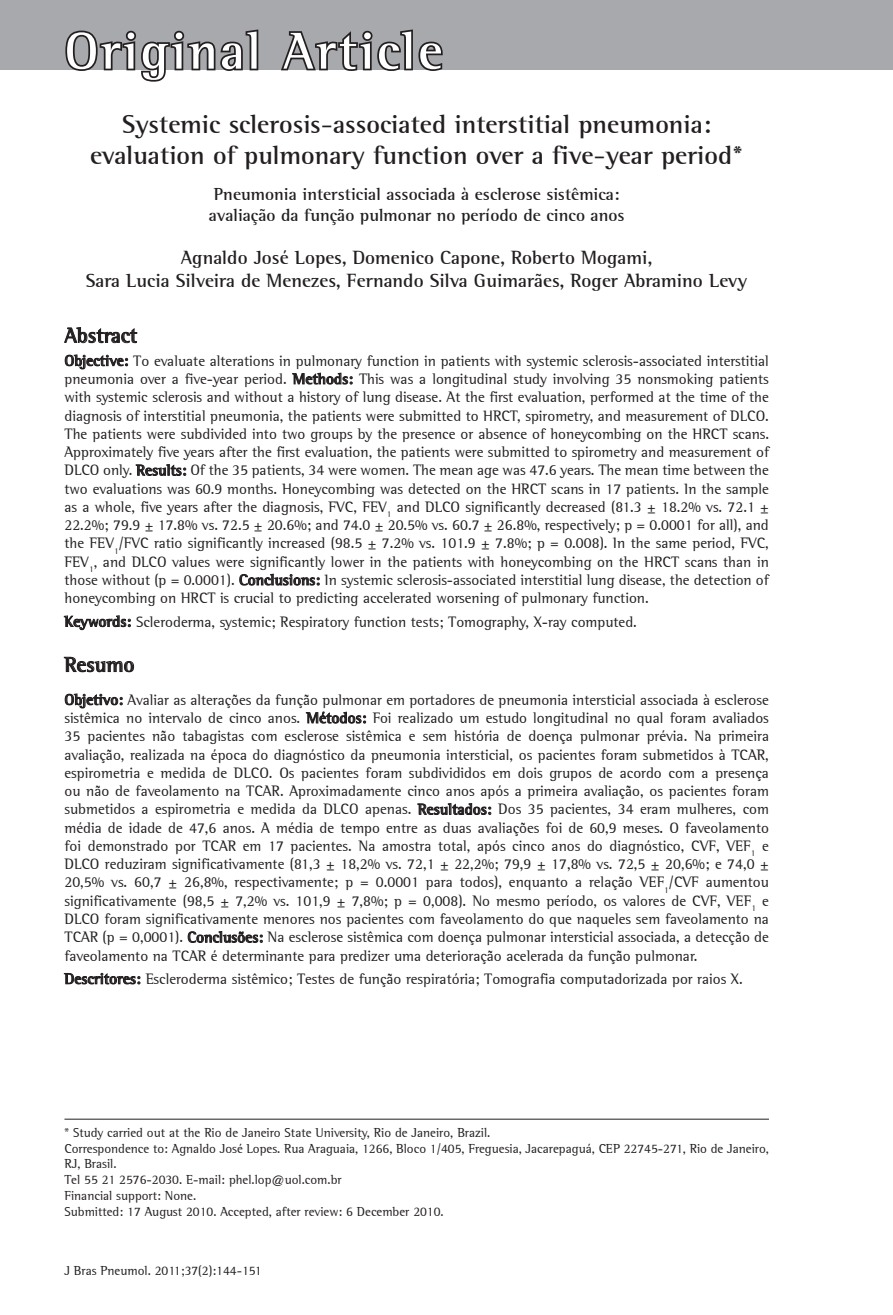
<style>
.page{position:relative;width:893px;height:1315px;background:#fff}
.page>*{position:absolute;margin:0;border:0;box-sizing:border-box;transform-origin:0 0}
.capítulo{font:700 52.5px "Libre Semi Serif S Si";letter-spacing:.05em;color:#fff}
.Título___1o_idioma{font:700 26.25px/31.5px "Libre Semi Serif S Si";color:#231f20;text-align:center}
.Resumo___título{font:700 21px "Libre Semi Serif S Si";color:#231f20}
.Sub_título___1o_níve{font:700 21px "Libre Semi Serif S Si";color:#231f20}
.Autores{font:700 19.25px/23.1px "Libre Semi Serif S Si";color:#231f20;text-align:center}
.Título___2o_idioma{font:700 17.5px/21px "Libre Semi Serif S Si";color:#231f20}
.Resumo{font:15.22px/18.2px "Libre Semi Serif S Si";color:#231f20;text-align:justify}
.Palavras-chave{font:15.22px "Libre Semi Serif S Si";color:#231f20}
.Endereço{font:13.12px/15.8px "Libre Semi Serif S Si";color:#231f20}
.rodapé{font:13.12px "Libre Semi Serif S Si";color:#231f20}
.s1{font-weight:700}
</style>
<div class="page">
<div style="left:0;top:0;width:893px;height:70px;background:#a8a9ad"></div>
<svg style="left:65px;top:327px;width:72px;height:16px"></svg>
<svg style="left:65px;top:355px;width:63px;height:14px"></svg>
<svg style="left:292px;top:373px;width:60px;height:11px"></svg>
<svg style="left:136px;top:464px;width:50px;height:11px"></svg>
<svg style="left:240px;top:574px;width:79px;height:11px"></svg>
<svg style="left:64px;top:615px;width:67px;height:15px"></svg>
<svg style="left:64px;top:657px;width:70px;height:15px"></svg>
<svg style="left:65px;top:694px;width:57px;height:14px"></svg>
<svg style="left:306px;top:711px;width:60px;height:12px"></svg>
<svg style="left:418px;top:803px;width:73px;height:11px"></svg>
<svg style="left:188px;top:931px;width:75px;height:11px"></svg>
<svg style="left:64px;top:973px;width:76px;height:11px"></svg>
<hr style="left:64px;top:1118px;width:705px;height:1px;background:#231f20">
<svg style="left:65px;top:29px;width:194px;height:53px"></svg>
<svg style="left:281px;top:29px;width:162px;height:42px"></svg>
<p class="capítulo" style="left:64px;top:19px;width:380px">Original Article</p>
<p class="Título___1o_idioma" style="left:90px;top:108px;width:655px">Systemic sclerosis-associated interstitial pneumonia: evaluation of pulmonary function over a five-year period*</p>
<p class="Título___2o_idioma" style="left:209px;top:184px;width:417px">Pneumonia intersticial associada à esclerose sistêmica: avaliação da função pulmonar no período de cinco anos</p>
<p class="Autores" style="left:86px;top:246px;width:663px">Agnaldo José Lopes, Domenico Capone, Roberto Mogami,<br>Sara Lucia Silveira de Menezes, Fernando Silva Guimarães, Roger Abramino Levy</p>
<p class="Resumo___título" style="left:64px;top:322px;width:74px">Abstract</p>
<p class="Resumo" style="left:64px;top:351px;width:706px"><span class="s1">Objective:</span> To evaluate alterations in pulmonary function in patients with systemic sclerosis-associated interstitial pneumonia over a five-year period. <span class="s1">Methods:</span> This was a longitudinal study involving 35 nonsmoking patients with systemic sclerosis and without a history of lung disease. At the first evaluation, performed at the time of the diagnosis of interstitial pneumonia, the patients were submitted to HRCT, spirometry, and measurement of DLCO.<br>The patients were subdivided into two groups by the presence or absence of honeycombing on the HRCT scans.<br>Approximately five years after the first evaluation, the patients were submitted to spirometry and measurement of DLCO only. <span class="s1">Results:</span> Of the 35 patients, 34 were women. The mean age was 47.6 years. The mean time between the two evaluations was 60.9 months. Honeycombing was detected on the HRCT scans in 17 patients. In the sample as a whole, five years after the diagnosis, FVC, FEV<sub>1</sub> and DLCO significantly decreased (81.3 ± 18.2% vs. 72.1 ± 22.2%; 79.9 ± 17.8% vs. 72.5 ± 20.6%; and 74.0 ± 20.5% vs. 60.7 ± 26.8%, respectively; p = 0.0001 for all), and the FEV<sub>1</sub>/FVC ratio significantly increased (98.5 ± 7.2% vs. 101.9 ± 7.8%; p = 0.008). In the same period, FVC, FEV<sub>1</sub>, and DLCO values were significantly lower in the patients with honeycombing on the HRCT scans than in those without (p = 0.0001). <span class="s1">Conclusions:</span> In systemic sclerosis-associated interstitial lung disease, the detection of honeycombing on HRCT is crucial to predicting accelerated worsening of pulmonary function.</p>
<p class="Palavras-chave" style="left:64px;top:612px;width:574px"><span class="s1">Keywords:</span> Scleroderma, systemic; Respiratory function tests; Tomography, X-ray computed.</p>
<p class="Sub_título___1o_níve" style="left:64px;top:652px;width:72px">Resumo</p>
<p class="Resumo" style="left:64px;top:690px;width:706px"><span class="s1">Objetivo:</span> Avaliar as alterações da função pulmonar em portadores de pneumonia intersticial associada à esclerose sistêmica no intervalo de cinco anos. <span class="s1">Métodos:</span> Foi realizado um estudo longitudinal no qual foram avaliados 35 pacientes não tabagistas com esclerose sistêmica e sem história de doença pulmonar prévia. Na primeira avaliação, realizada na época do diagnóstico da pneumonia intersticial, os pacientes foram submetidos à TCAR, espirometria e medida de DLCO. Os pacientes foram subdivididos em dois grupos de acordo com a presença ou não de faveolamento na TCAR. Aproximadamente cinco anos após a primeira avaliação, os pacientes foram submetidos a espirometria e medida da DLCO apenas. <span class="s1">Resultados:</span> Dos 35 pacientes, 34 eram mulheres, com média de idade de 47,6 anos. A média de tempo entre as duas avaliações foi de 60,9 meses. O faveolamento foi demonstrado por TCAR em 17 pacientes. Na amostra total, após cinco anos do diagnóstico, CVF, VEF<sub>1</sub> e DLCO reduziram significativamente (81,3 ± 18,2% vs. 72,1 ± 22,2%; 79,9 ± 17,8% vs. 72,5 ± 20,6%; e 74,0 ± 20,5% vs. 60,7 ± 26,8%, respectivamente; p = 0.0001 para todos), enquanto a relação VEF<sub>1</sub>/CVF aumentou significativamente (98,5 ± 7,2% vs. 101,9 ± 7,8%; p = 0,008). No mesmo período, os valores de CVF, VEF<sub>1</sub> e DLCO foram significativamente menores nos pacientes com faveolamento do que naqueles sem faveolamento na TCAR (p = 0,0001). <span class="s1">Conclusões:</span> Na esclerose sistêmica com doença pulmonar intersticial associada, a detecção de faveolamento na TCAR é determinante para predizer uma deterioração acelerada da função pulmonar.</p>
<p class="Palavras-chave" style="left:64px;top:969px;width:680px"><span class="s1">Descritores:</span> Escleroderma sistêmico; Testes de função respiratória; Tomografia computadorizada por raios X.</p>
<p class="Endereço" style="left:64px;top:1124px;width:427px">* Study carried out at the Rio de Janeiro State University, Rio de Janeiro, Brazil.</p>
<p class="Endereço" style="left:64px;top:1140px;width:706px">Correspondence to: Agnaldo José Lopes. Rua Araguaia, 1266, Bloco 1/405, Freguesia, Jacarepaguá, CEP 22745-271, Rio de Janeiro,<br>RJ, Brasil.</p>
<p class="Endereço" style="left:64px;top:1171px;width:279px">Tel 55 21 2576-2030. E-mail: phel.lop@uol.com.br</p>
<p class="Endereço" style="left:64px;top:1187px;width:133px">Financial support: None.</p>
<p class="Endereço" style="left:64px;top:1203px;width:381px">Submitted: 17 August 2010. Accepted, after review: 6 December 2010.</p>
<p class="rodapé" style="left:64px;top:1263px;width:199px">J Bras Pneumol. 2011;37(2):144-151</p>
</div>
